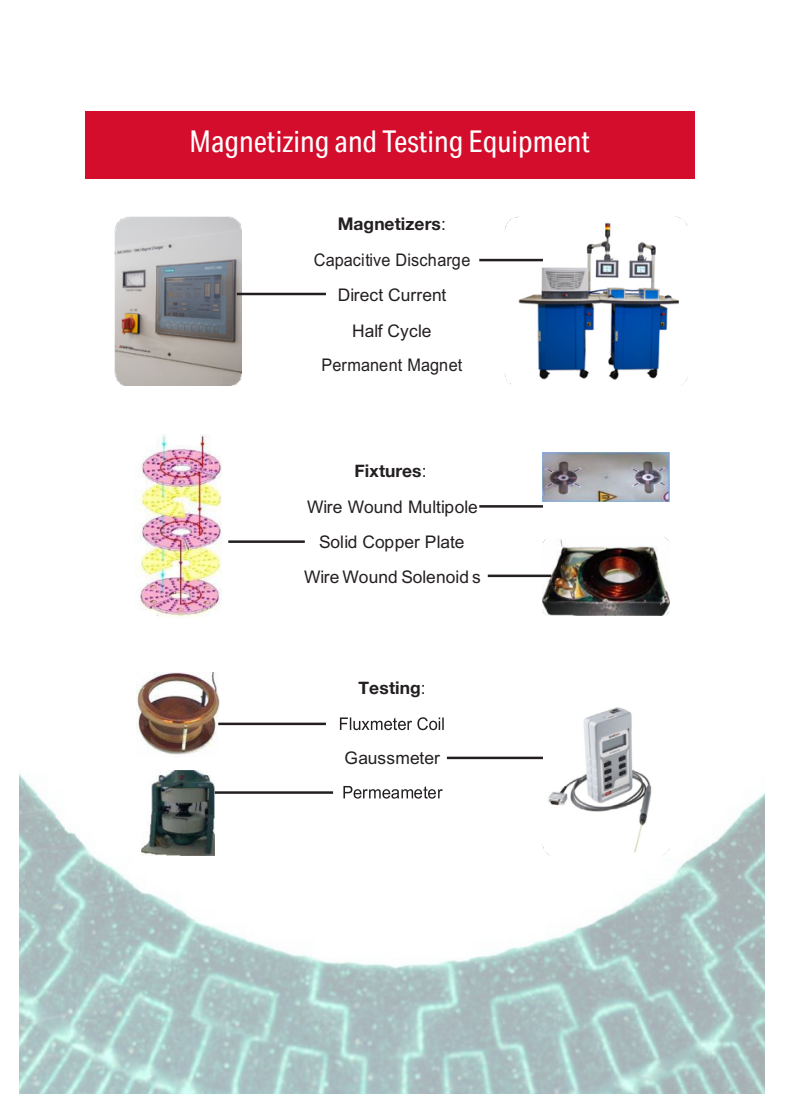
<style>
.page{position:relative;width:787px;height:1099px;background:#fff}
.page>*{position:absolute;margin:0;border:0;box-sizing:border-box;transform-origin:0 0}
.t1{font:30px "Aktiv Grotesk Cd";color:#fff}
.t2{font:25.25px "Arial";letter-spacing:-.01em;color:#fff}
.t3{font:17.5px/35.2px "Arial";color:#231f20;text-align:center}
.t4{font:700 17.5px "Helvetica Neue";letter-spacing:.01em;color:#231f20}
.s1{font-family:"Helvetica Neue";font-weight:700}
.s2{font-family:"Arial";font-weight:400}
</style>
<div class="page">
<img style="left:20px;top:774px;width:744px;height:319px">
<img style="left:543px;top:707px;width:126px;height:147px">
<img style="left:137px;top:672px;width:82px;height:83px">
<img style="left:142px;top:770px;width:72px;height:84px">
<hr style="left:218px;top:722px;width:108px;height:2px;background:#231f20">
<hr style="left:447px;top:756px;width:96px;height:2px;background:#231f20">
<hr style="left:215px;top:791px;width:118px;height:2px;background:#231f20">
<img style="left:338px;top:718px;width:111px;height:84px">
<svg style="left:340px;top:717px;width:104px;height:13px"></svg>
<svg style="left:343px;top:785px;width:100px;height:13px"></svg>
<img style="left:115px;top:217px;width:126px;height:168px">
<hr style="left:237px;top:292px;width:89px;height:3px;background:#231f20">
<img style="left:504px;top:217px;width:183px;height:168px">
<hr style="left:479px;top:259px;width:64px;height:2px;background:#231f20">
<img style="left:134px;top:435px;width:88px;height:182px">
<hr style="left:228px;top:540px;width:77px;height:2px;background:#231f20">
<img style="left:543px;top:452px;width:126px;height:49px">
<hr style="left:479px;top:505px;width:64px;height:2px;background:#231f20">
<img style="left:543px;top:536px;width:126px;height:79px">
<hr style="left:488px;top:574px;width:63px;height:3px;background:#231f20">
<div style="left:85px;top:111px;width:609px;height:67px;background:#d30d2b"></div>
<p class="t1" style="left:189px;top:124px;width:402px">Magnetizing and Testing Equipment</p>
<p class="t2" style="left:206px;top:126px;width:400px">Magnetizing and Testing Equipment</p>
<p class="t3" style="left:314px;top:206px;width:158px"><span class="s1">Magnetizers</span>:<br>Capacitive Discharge<br>Direct Current<br>Half Cycle<br>Permanent Magnet</p>
<p class="t3" style="left:304px;top:453px;width:178px"><span class="s1">Fixtures</span>:<br>Wire Wound Multipole<br>Solid Copper Plate<br>Wire Wound Solenoid s</p>
<p class="t4" style="left:358px;top:673px;width:69px">Testing<span class="s2">:</span></p>
<p class="t3" style="left:344px;top:740px;width:97px">Gaussmeter</p>
</div>
